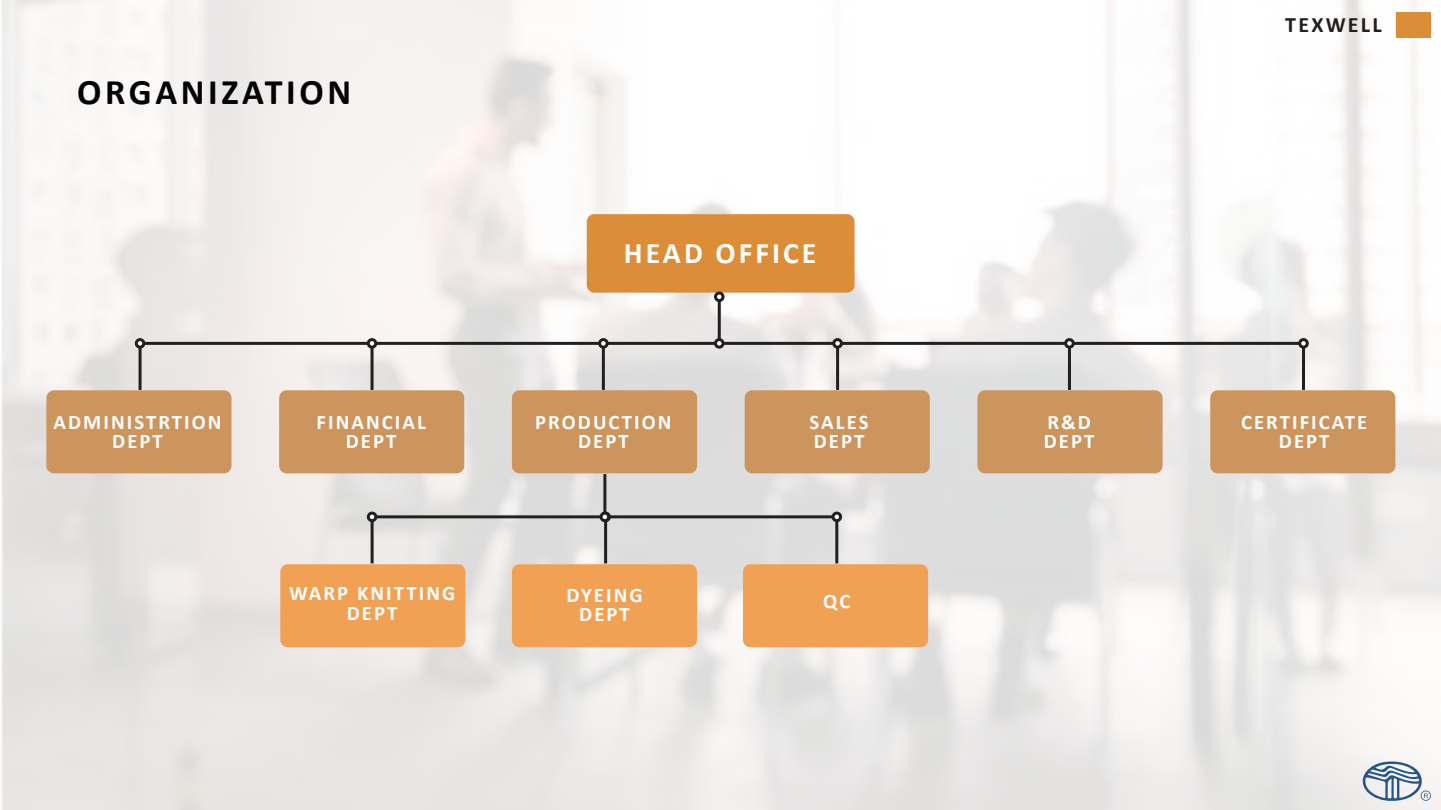
<style>
.page{position:relative;width:1441px;height:810px;background:#fff}
.page>*{position:absolute;margin:0;border:0;box-sizing:border-box;transform-origin:0 0}
.t1{font:700 36px "Calibri";letter-spacing:.1em;color:#030303}
.t2{font:700 29.85px "Calibri";letter-spacing:.1em;color:#fff}
.t3{font:700 22.05px "Calibri";letter-spacing:.1em;color:#221f1f}
.t4{font:700 20.7px/19.6px "Calibri";letter-spacing:.1em;color:#fff;text-align:center}
</style>
<div class="page">
<img style="left:1px;top:0;width:1439px;height:810px">
<div style="left:586px;top:214px;width:268px;height:79px;background:#dc8d38;border-radius:8px"></div>
<div style="left:279px;top:390px;width:185px;height:83px;background:#cd955e;border-radius:8px"></div>
<div style="left:46px;top:390px;width:185px;height:83px;background:#cd955e;border-radius:8px"></div>
<hr style="left:717px;top:301px;width:3px;height:42px;background:#221f1f">
<div style="left:138px;top:342px;width:1166px;height:49px;border:3px solid #221f1f"></div>
<div style="left:1297px;top:338px;width:11px;height:11px;border:3px solid #221f1f;border-radius:50%"></div>
<div style="left:136px;top:340px;width:8px;height:7px;background:#fff;border-radius:50%"></div>
<div style="left:135px;top:338px;width:10px;height:11px;border:3px solid #221f1f;border-radius:50%"></div>
<hr style="left:370px;top:343px;width:3px;height:47px;background:#221f1f">
<div style="left:368px;top:340px;width:8px;height:7px;background:#fff;border-radius:50%"></div>
<div style="left:367px;top:338px;width:10px;height:11px;border:3px solid #221f1f;border-radius:50%"></div>
<div style="left:512px;top:390px;width:185px;height:83px;background:#cd955e;border-radius:8px"></div>
<hr style="left:602px;top:343px;width:3px;height:47px;background:#221f1f">
<div style="left:599px;top:340px;width:8px;height:7px;background:#fff;border-radius:50%"></div>
<div style="left:598px;top:338px;width:10px;height:11px;border:3px solid #221f1f;border-radius:50%"></div>
<div style="left:744px;top:390px;width:185px;height:83px;background:#cd955e;border-radius:8px"></div>
<hr style="left:836px;top:343px;width:3px;height:47px;background:#221f1f">
<div style="left:833px;top:340px;width:8px;height:7px;background:#fff;border-radius:50%"></div>
<div style="left:832px;top:338px;width:10px;height:11px;border:3px solid #221f1f;border-radius:50%"></div>
<div style="left:977px;top:390px;width:185px;height:83px;background:#cd955e;border-radius:8px"></div>
<hr style="left:1067px;top:343px;width:3px;height:47px;background:#221f1f">
<div style="left:1065px;top:340px;width:8px;height:7px;background:#fff;border-radius:50%"></div>
<div style="left:1064px;top:338px;width:10px;height:11px;border:3px solid #221f1f;border-radius:50%"></div>
<div style="left:1210px;top:390px;width:185px;height:83px;background:#cd955e;border-radius:8px"></div>
<div style="left:715px;top:340px;width:8px;height:7px;background:#fff;border-radius:50%"></div>
<div style="left:714px;top:338px;width:10px;height:11px;border:3px solid #221f1f;border-radius:50%"></div>
<div style="left:280px;top:564px;width:185px;height:83px;background:#f1a154;border-radius:8px"></div>
<hr style="left:603px;top:474px;width:3px;height:43px;background:#221f1f">
<div style="left:370px;top:515px;width:468px;height:50px;border:3px solid #221f1f"></div>
<div style="left:833px;top:513px;width:7px;height:8px;background:#fff;border-radius:50%"></div>
<div style="left:831px;top:512px;width:11px;height:10px;border:3px solid #221f1f;border-radius:50%"></div>
<div style="left:368px;top:513px;width:8px;height:8px;background:#fff;border-radius:50%"></div>
<div style="left:367px;top:512px;width:10px;height:10px;border:3px solid #221f1f;border-radius:50%"></div>
<div style="left:512px;top:564px;width:185px;height:83px;background:#f1a154;border-radius:8px"></div>
<hr style="left:604px;top:517px;width:3px;height:46px;background:#221f1f">
<div style="left:600px;top:512px;width:11px;height:10px;border:3px solid #221f1f;border-radius:50%"></div>
<div style="left:743px;top:564px;width:185px;height:83px;background:#f1a154;border-radius:8px"></div>
<div style="left:601px;top:513px;width:7px;height:8px;background:#fff;border-radius:50%"></div>
<div style="left:599px;top:512px;width:11px;height:10px;border:3px solid #221f1f;border-radius:50%"></div>
<div style="left:715px;top:293px;width:8px;height:8px;background:#fff;border-radius:50%"></div>
<div style="left:714px;top:292px;width:10px;height:10px;border:3px solid #221f1f;border-radius:50%"></div>
<svg style="left:1362px;top:761px;width:68px;height:41px"></svg>
<div style="left:1395px;top:12px;width:35px;height:26px;background:#dc8d38"></div>
<h1 class="t1" style="left:77px;top:66px;width:275px">ORGANIZATION</h1>
<h2 class="t2" style="left:624px;top:232px;width:194px">HEAD OFFICE</h2>
<p class="t3" style="left:1285px;top:10px;width:98px">TEXWELL</p>
<p class="t4" style="left:54px;top:412px;width:169px">ADMINISTRTION<br>DEPT</p>
<p class="t4" style="left:316px;top:412px;width:111px">FINANCIAL<br>DEPT</p>
<p class="t4" style="left:535px;top:412px;width:138px">PRODUCTION<br>DEPT</p>
<p class="t4" style="left:809px;top:412px;width:60px;text-align:left">SALES<br>DEPT</p>
<p class="t4" style="left:1043px;top:412px;width:52px;text-align:left">R&amp;D<br>DEPT</p>
<p class="t4" style="left:1240px;top:412px;width:128px">CERTIFICATE<br>DEPT</p>
<p class="t4" style="left:289px;top:583px;width:168px">WARP KNITTING<br>DEPT</p>
<p class="t4" style="left:823px;top:591px;width:29px">QC</p>
<p class="t4" style="left:566px;top:585px;width:78px">DYEING<br>DEPT</p>
</div>
